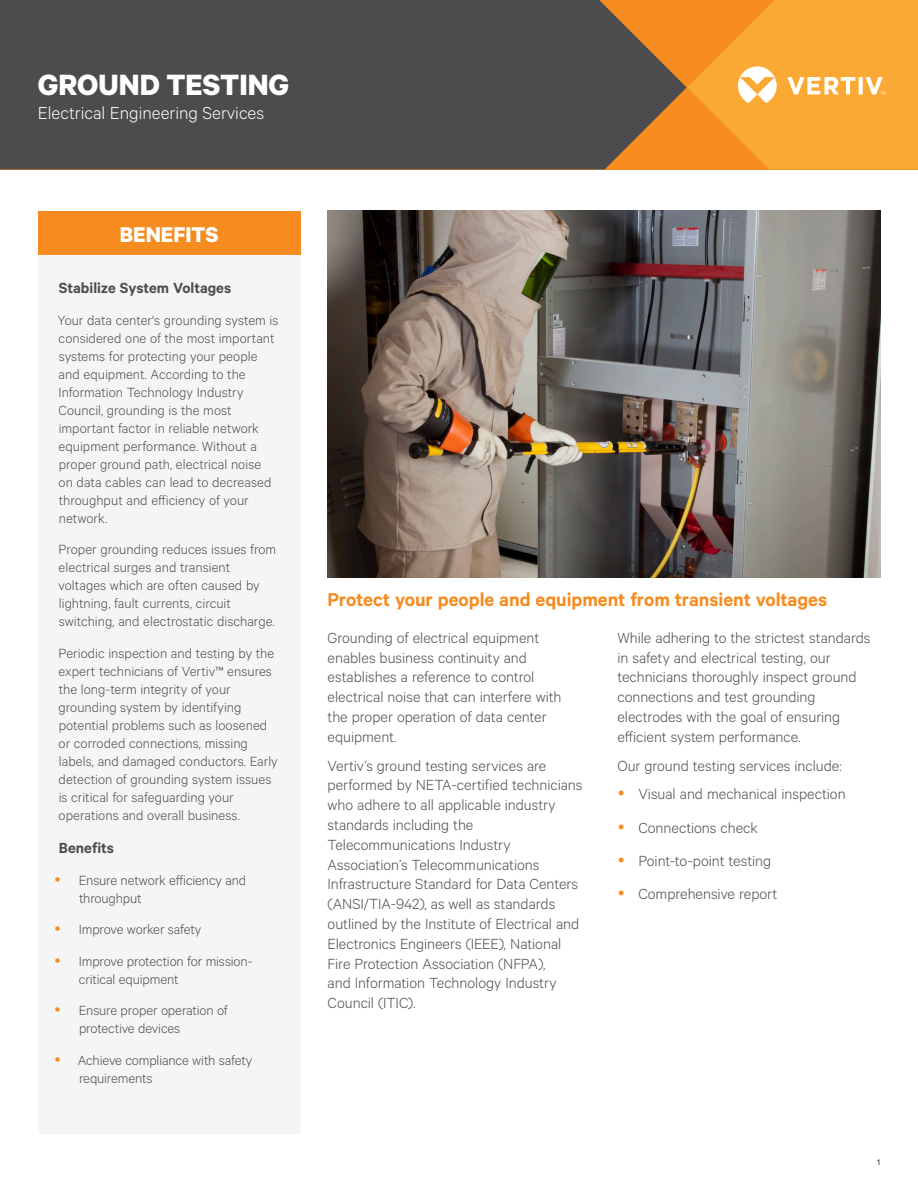
<style>
.page{position:relative;width:918px;height:1188px;background:#fff}
.page>*{position:absolute;margin:0;border:0;box-sizing:border-box;transform-origin:0 0}
.Vertiv_Header_Title{font:700 33px "Calibre";color:#fff}
.Orange_Box_Heading{font:700 24px "Calibre";color:#fff}
.Vertiv_Orange_Main_H{font:600 21px "Calibre";letter-spacing:-.005em;color:#f68b1f}
.t1{font:300 19.5px "Calibre";color:#fff}
.Vertiv_Body_Text{font:300 16.5px/19.8px "Calibre";color:#4b4c4d}
.Gray_Column_Heading{font:600 16.5px "Calibre";color:#4b4c4d}
.Gray_Column_Body_Tex{font:300 15px/18px "Calibre";color:#4b4c4d}
.Page_Number_Right{font:9px "Calibre";color:#231f20}
</style>
<div class="page">
<div style="left:0;top:0;width:599px;height:170px;background:#4b4c4d"></div>
<svg style="left:599px;top:0;width:319px;height:170px;background:#e09638"></svg>
<img style="left:328px;top:211px;width:552px;height:367px">
<div style="left:38px;top:255px;width:263px;height:879px;background:#f4f5f5"></div>
<div style="left:38px;top:211px;width:263px;height:44px;background:#f68b1f"></div>
<p class="Vertiv_Header_Title" style="left:38px;top:64px;width:253px">GROUND TESTING</p>
<p class="t1" style="left:38px;top:101px;width:228px">Electrical Engineering Services</p>
<p class="Orange_Box_Heading" style="left:120px;top:220px;width:100px">BENEFITS</p>
<p class="Gray_Column_Heading" style="left:59px;top:278px;width:174px">Stabilize System Voltages</p>
<p class="Gray_Column_Body_Tex" style="left:58px;top:311px;width:222px">Your data center's grounding system is considered one of the most important systems for protecting your people and equipment. According to the Information Technology Industry Council, grounding is the most important factor in reliable network equipment performance. Without a proper ground path, electrical noise<br>on data cables can lead to decreased throughput and efficiency of your network.</p>
<p class="Gray_Column_Body_Tex" style="left:59px;top:540px;width:219px">Proper grounding reduces issues from electrical surges and transient voltages which are often caused by lightning, fault currents, circuit switching, and electrostatic discharge.</p>
<p class="Gray_Column_Body_Tex" style="left:59px;top:644px;width:221px">Periodic inspection and testing by the expert technicians of Vertiv™ ensures the long-term integrity of your grounding system by identifying potential problems such as loosened or corroded connections, missing labels, and damaged conductors. Early detection of grounding system issues is critical for safeguarding your operations and overall business.</p>
<p class="Gray_Column_Heading" style="left:59px;top:838px;width:57px">Benefits</p>
<p class="Gray_Column_Body_Tex" style="left:79px;top:870px;width:169px">Ensure network efficiency and throughput</p>
<p class="Gray_Column_Body_Tex" style="left:79px;top:920px;width:124px">Improve worker safety</p>
<p class="Gray_Column_Body_Tex" style="left:79px;top:951px;width:175px">Improve protection for mission&shy;critical equipment</p>
<p class="Gray_Column_Body_Tex" style="left:79px;top:1001px;width:150px">Ensure proper operation of protective devices</p>
<p class="Gray_Column_Body_Tex" style="left:78px;top:1050px;width:176px">Achieve compliance with safety requirements</p>
<p class="Vertiv_Orange_Main_H" style="left:328px;top:587px;width:501px">Protect your people and equipment from transient voltages</p>
<p class="Vertiv_Body_Text" style="left:328px;top:627px;width:235px">Grounding of electrical equipment enables business continuity and establishes a reference to control electrical noise that can interfere with the proper operation of data center equipment.</p>
<p class="Vertiv_Body_Text" style="left:328px;top:755px;width:256px">Vertiv’s ground testing services are performed by NETA-certified technicians who adhere to all applicable industry standards including the Telecommunications Industry Association’s Telecommunications Infrastructure Standard for Data Centers (ANSI/TIA-942), as well as standards outlined by the Institute of Electrical and Electronics Engineers (IEEE), National Fire Protection Association (NFPA),<br>and Information Technology Industry Council (ITIC).</p>
<p class="Vertiv_Body_Text" style="left:617px;top:627px;width:255px">While adhering to the strictest standards in safety and electrical testing, our technicians thoroughly inspect ground connections and test grounding electrodes with the goal of ensuring efficient system performance.</p>
<p class="Vertiv_Body_Text" style="left:617px;top:755px;width:226px">Our ground testing services include:</p>
<p class="Vertiv_Body_Text" style="left:638px;top:784px;width:209px">Visual and mechanical inspection</p>
<p class="Vertiv_Body_Text" style="left:638px;top:817px;width:121px">Connections check</p>
<p class="Vertiv_Body_Text" style="left:638px;top:850px;width:134px">Point-to-point testing</p>
<p class="Vertiv_Body_Text" style="left:638px;top:884px;width:141px">Comprehensive report</p>
<p class="Page_Number_Right" style="left:877px;top:1157px;width:4px">1</p>
</div>
